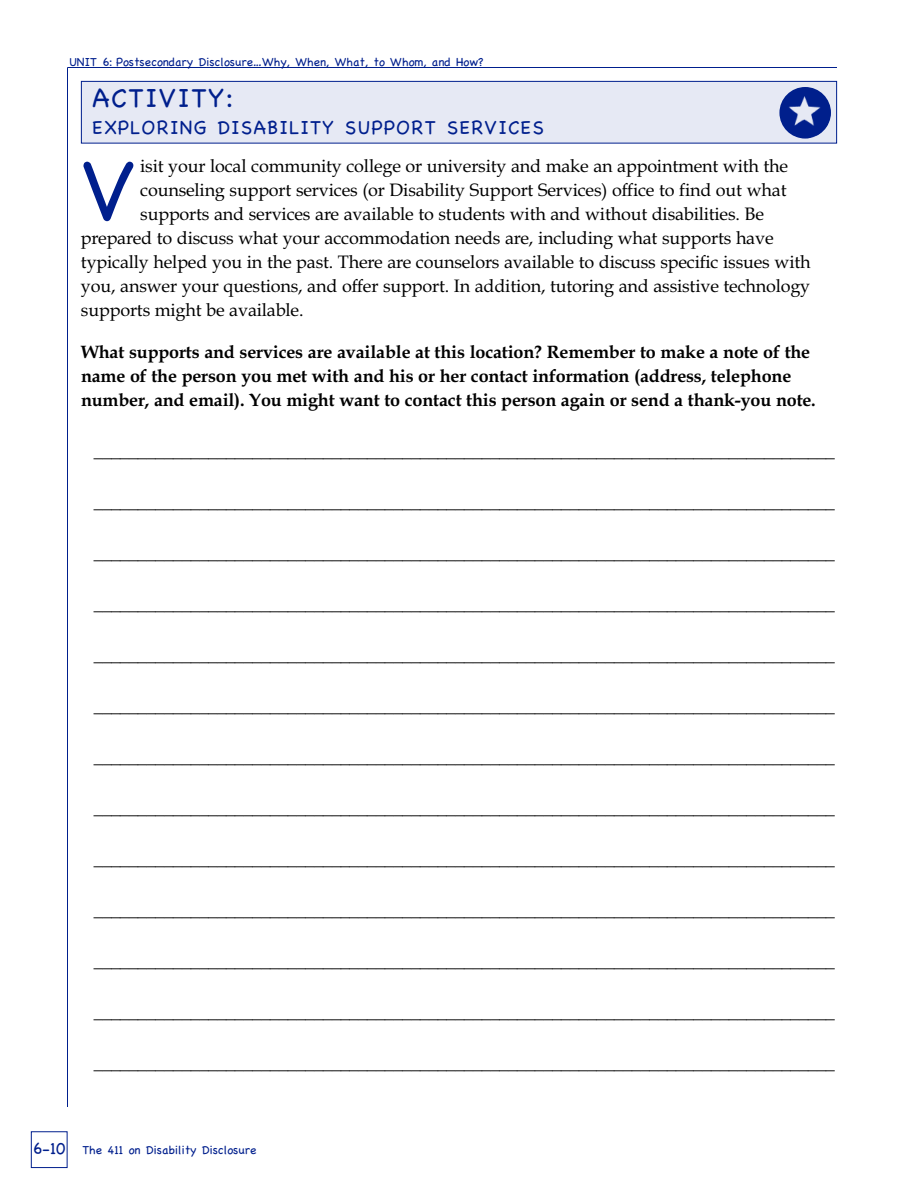
<style>
.page{position:relative;width:918px;height:1188px;background:#fff}
.page>*{position:absolute;margin:0;border:0;box-sizing:border-box;transform-origin:0 0}
.t1{font:85.95px "Chalkboard";color:#001f8d}
.t2{font:27px "Chalkboard";letter-spacing:.055em;color:#001f8d}
.t3{font:19.5px "Chalkboard";letter-spacing:.055em;color:#001f8d}
.t4{font:700 18px/24px "Book Antiqua";letter-spacing:-.01em;color:#000}
.t5{font:18px "Book Antiqua";letter-spacing:-.01em;color:#000}
.t6{font:16.5px "Chalkboard";color:#001f8d}
.t7{font:12px "Chalkboard";color:#001f8d}
</style>
<div class="page">
<div style="left:31px;top:1131px;width:37px;height:37px;border:1px solid #001f8d"></div>
<hr style="left:67px;top:68px;width:1px;height:1039px;background:#001f8d">
<hr style="left:68px;top:67px;width:769px;height:1px;background:#001f8d">
<div style="left:81px;top:81px;width:756px;height:62px;background:#e6e9f4"></div>
<div style="left:81px;top:81px;width:756px;height:63px;border:1px solid #001f8d"></div>
<img style="left:779px;top:87px;width:52px;height:52px">
<p class="t7" style="left:69px;top:55px;width:416px">UNIT 6: Postsecondary Disclosure…Why, When, What, to Whom, and How?</p>
<h2 class="t2" style="left:92px;top:83px;width:143px">ACTIVITY:</h2>
<p class="t3" style="left:92px;top:116px;width:453px">EXPLORING DISABILITY SUPPORT SERVICES</p>
<h1 class="t1" style="left:81px;top:143px;width:57px">V</h1>
<p class="t5" style="left:140px;top:155px;width:649px">isit your local community college or university and make an appointment with the</p>
<p class="t5" style="left:140px;top:179px;width:648px">counseling support services (or Disability Support Services) office to find out what</p>
<p class="t5" style="left:140px;top:203px;width:625px">supports and services are available to students with and without disabilities. Be</p>
<p class="t5" style="left:81px;top:227px;width:694px">prepared to discuss what your accommodation needs are, including what supports have</p>
<p class="t5" style="left:81px;top:251px;width:731px">typically helped you in the past. There are counselors available to discuss specific issues with</p>
<p class="t5" style="left:81px;top:275px;width:731px">you, answer your questions, and offer support. In addition, tutoring and assistive technology</p>
<p class="t5" style="left:81px;top:299px;width:224px">supports might be available.</p>
<p class="t4" style="left:81px;top:339px;width:736px">What supports and services are available at this location? Remember to make a note of the name of the person you met with and his or her contact information (address, telephone number, and email). You might want to contact this person again or send a thank-you note.</p>
<p class="t4" style="left:94px;top:438px;width:743px">____________________________________________________________________________________</p>
<p class="t4" style="left:94px;top:489px;width:743px">____________________________________________________________________________________</p>
<p class="t4" style="left:94px;top:540px;width:743px">____________________________________________________________________________________</p>
<p class="t4" style="left:94px;top:591px;width:743px">____________________________________________________________________________________</p>
<p class="t4" style="left:94px;top:642px;width:743px">____________________________________________________________________________________</p>
<p class="t4" style="left:94px;top:693px;width:743px">____________________________________________________________________________________</p>
<p class="t4" style="left:94px;top:744px;width:743px">____________________________________________________________________________________</p>
<p class="t4" style="left:94px;top:795px;width:743px">____________________________________________________________________________________</p>
<p class="t4" style="left:94px;top:846px;width:743px">____________________________________________________________________________________</p>
<p class="t4" style="left:94px;top:897px;width:743px">____________________________________________________________________________________</p>
<p class="t4" style="left:94px;top:948px;width:743px">____________________________________________________________________________________</p>
<p class="t4" style="left:94px;top:999px;width:743px">____________________________________________________________________________________</p>
<p class="t4" style="left:94px;top:1050px;width:743px">____________________________________________________________________________________</p>
<p class="t6" style="left:33px;top:1139px;width:34px">6-10</p>
<p class="t7" style="left:82px;top:1144px;width:175px">The 411 on Disability Disclosure</p>
</div>
